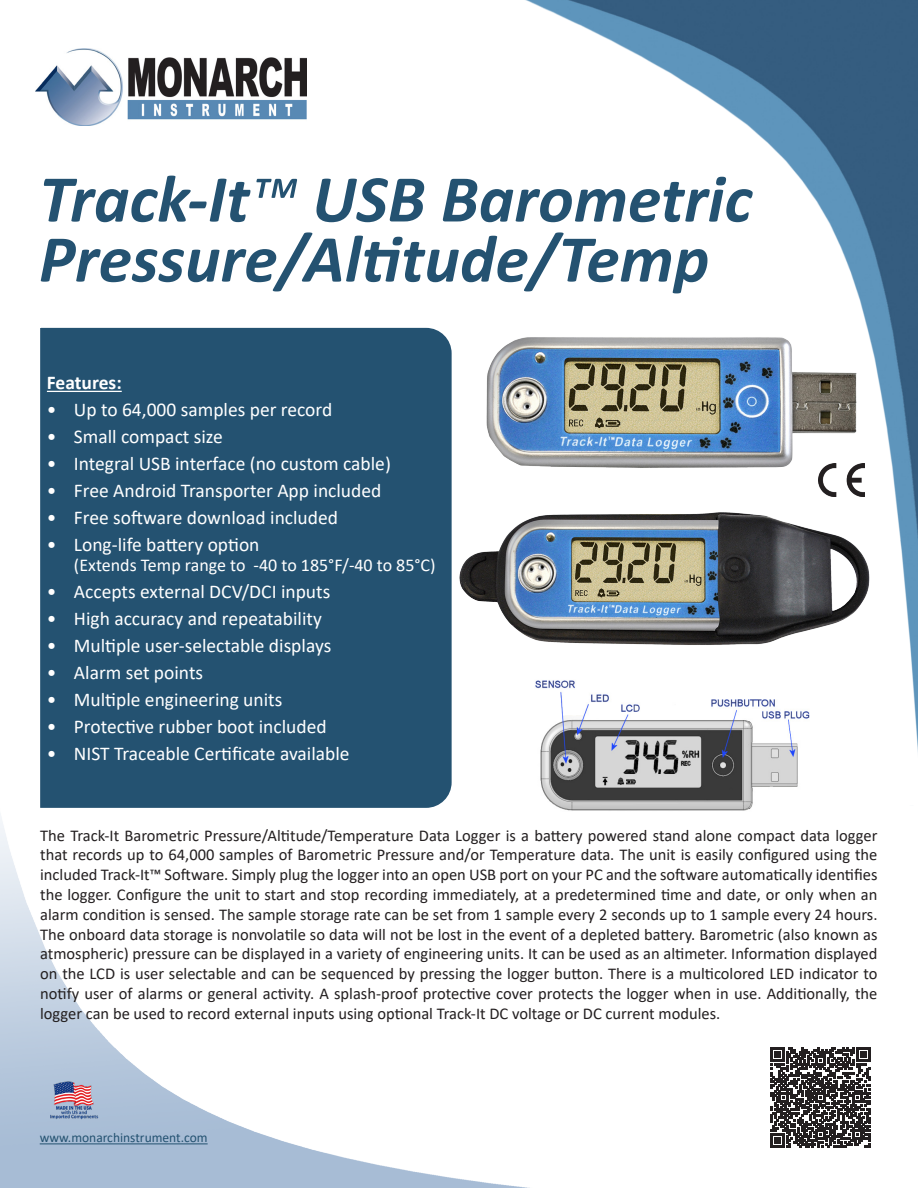
<style>
.page{position:relative;width:918px;height:1188px;background:#fff}
.page>*{position:absolute;margin:0;border:0;box-sizing:border-box;transform-origin:0 0}
.t1{font:italic 700 67.5px "Calibri";color:#245271}
.t2{font:19.5px "Calibri";color:#fff}
.Bullets{font:700 19.5px "Calibri";color:#fff}
.t3{font:18px "Calibri";color:#fff}
.t4{font:16.5px/19.8px "Calibri";color:#231f20;text-align:justify}
.t5{font:13.5px "Calibri";color:#245271}
.s1{font-weight:400}
</style>
<div class="page">
<img style="left:525px;top:0;width:393px;height:753px">
<img style="left:0;top:814px;width:530px;height:374px">
<div style="left:40px;top:327px;width:412px;height:481px;background:#245271"></div>
<hr style="left:40px;top:1143px;width:168px;height:1px;background:#245271">
<img style="left:35px;top:49px;width:272px;height:76px">
<img style="left:49px;top:1082px;width:51px;height:38px">
<svg style="left:771px;top:1047px;width:100px;height:101px"></svg>
<img style="left:818px;top:487px;width:46px;height:6px">
<img style="left:486px;top:320px;width:397px;height:167px">
<img style="left:459px;top:493px;width:423px;height:202px">
<img style="left:525px;top:671px;width:293px;height:150px">
<p class="t1" style="left:39px;top:151px;width:715px">Track-It<span class="s1">™</span> USB Barometric</p>
<p class="t1" style="left:39px;top:211px;width:672px">Pressure/Altitude/Temp</p>
<p class="Bullets" style="left:47px;top:369px;width:76px">Features:</p>
<p class="t2" style="left:47px;top:396px;width:287px">• Up to 64,000 samples per record</p>
<p class="t2" style="left:47px;top:423px;width:178px">• Small compact size</p>
<p class="t2" style="left:47px;top:450px;width:346px">• Integral USB interface (no custom cable)</p>
<p class="t2" style="left:47px;top:477px;width:336px">• Free Android Transporter App included</p>
<p class="t2" style="left:47px;top:504px;width:293px">• Free software download included</p>
<p class="t2" style="left:47px;top:531px;width:214px">• Long-life battery option</p>
<p class="t3" style="left:74px;top:552px;width:363px">(Extends Temp range to -40 to 185°F/-40 to 85°C)</p>
<p class="t2" style="left:47px;top:578px;width:285px">• Accepts external DCV/DCI inputs</p>
<p class="t2" style="left:47px;top:605px;width:276px">• High accuracy and repeatability</p>
<p class="t2" style="left:47px;top:632px;width:286px">• Multiple user-selectable displays</p>
<p class="t2" style="left:47px;top:659px;width:158px">• Alarm set points</p>
<p class="t2" style="left:47px;top:686px;width:237px">• Multiple engineering units</p>
<p class="t2" style="left:47px;top:713px;width:281px">• Protective rubber boot included</p>
<p class="t2" style="left:47px;top:740px;width:304px">• NIST Traceable Certificate available</p>
<p class="t4" style="left:40px;top:825px;width:839px">The Track-It Barometric Pressure/Altitude/Temperature Data Logger is a battery powered stand alone compact data logger that records up to 64,000 samples of Barometric Pressure and/or Temperature data. The unit is easily configured using the included Track-It™ Software. Simply plug the logger into an open USB port on your PC and the software automatically identifies the logger. Configure the unit to start and stop recording immediately, at a predetermined time and date, or only when an alarm condition is sensed. The sample storage rate can be set from 1 sample every 2 seconds up to 1 sample every 24 hours.<br>The onboard data storage is nonvolatile so data will not be lost in the event of a depleted battery. Barometric (also known as atmospheric) pressure can be displayed in a variety of engineering units. It can be used as an altimeter. Information displayed on the LCD is user selectable and can be sequenced by pressing the logger button. There is a multicolored LED indicator to notify user of alarms or general activity. A splash-proof protective cover protects the logger when in use. Additionally, the logger can be used to record external inputs using optional Track-It DC voltage or DC current modules.</p>
<p class="t5" style="left:40px;top:1129px;width:169px">www.monarchinstrument.com</p>
</div>
